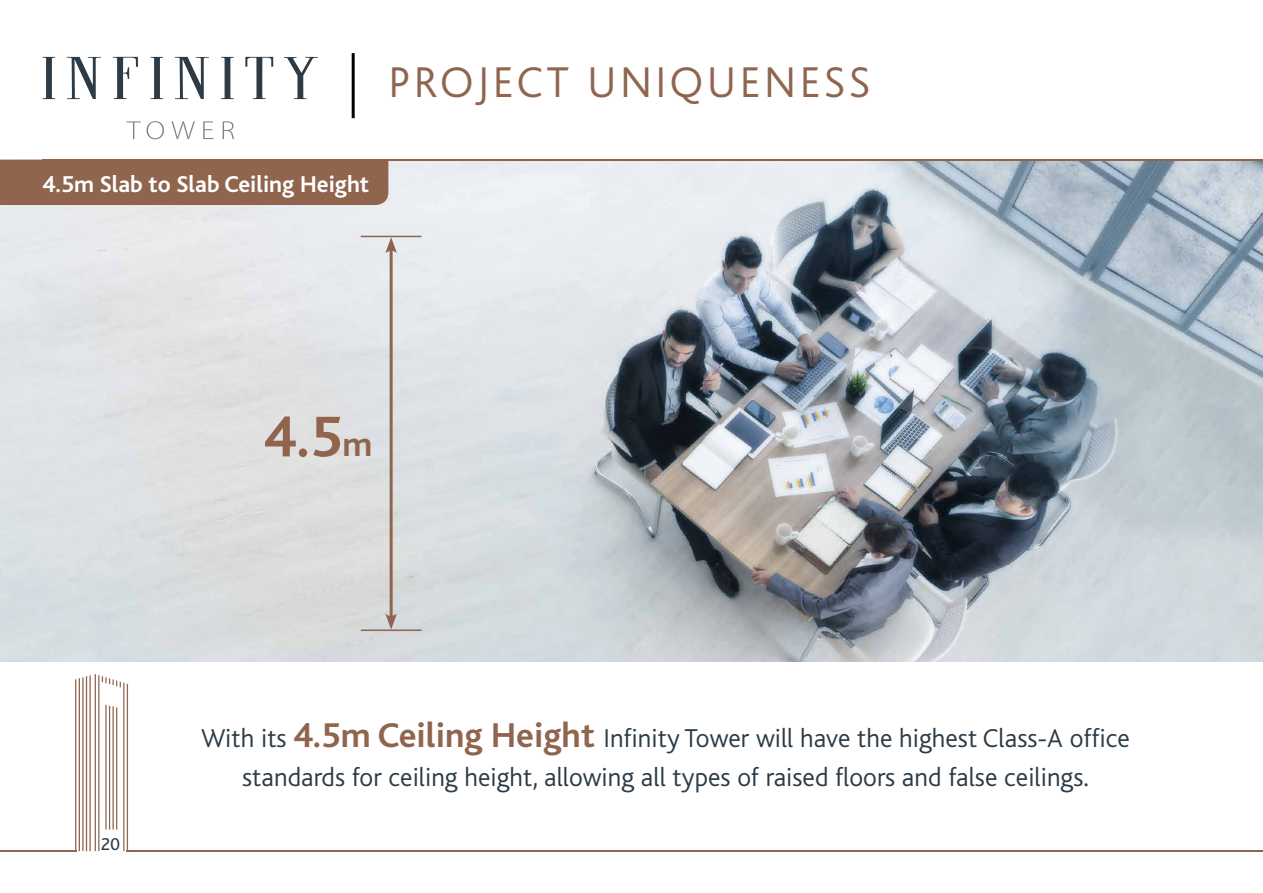
<style>
.page{position:relative;width:1263px;height:893px;background:#fff}
.page>*{position:absolute;margin:0;border:0;box-sizing:border-box;transform-origin:0 0}
.t1{font:700 60px "Bliss";color:#8f654e}
.t2{font:300 45px "Bliss";letter-spacing:.075em;color:#8f654e}
.t3{font:700 36px "Bliss";color:#8f654e}
.t4{font:300 27px/39px "Bliss";color:#2c3b46}
.t5{font:700 24px "Bliss";color:#fff}
.t6{font:18px "Bliss";color:#2c3b46}
</style>
<div class="page">
<img style="left:0;top:161px;width:1263px;height:500px">
<div style="left:0;top:160px;width:388px;height:45px;background:#8f654e"></div>
<hr style="left:79px;top:678px;width:1px;height:173px;background:#8f654e">
<hr style="left:75px;top:679px;width:1px;height:172px;background:#8f654e">
<hr style="left:82px;top:677px;width:2px;height:174px;background:#8f654e">
<hr style="left:86px;top:676px;width:1px;height:175px;background:#8f654e">
<hr style="left:89px;top:675px;width:2px;height:176px;background:#8f654e">
<svg style="left:102px;top:676px;width:19px;height:11px"></svg>
<hr style="left:95px;top:674px;width:1px;height:177px;background:#8f654e">
<hr style="left:98px;top:675px;width:1px;height:176px;background:#8f654e">
<hr style="left:123px;top:682px;width:1px;height:169px;background:#8f654e">
<hr style="left:127px;top:683px;width:1px;height:168px;background:#8f654e">
<hr style="left:116px;top:707px;width:1px;height:123px;background:#8f654e">
<hr style="left:105px;top:705px;width:2px;height:125px;background:#8f654e">
<hr style="left:112px;top:706px;width:2px;height:124px;background:#8f654e">
<hr style="left:109px;top:706px;width:1px;height:124px;background:#8f654e">
<hr style="left:127px;top:851px;width:1136px;height:1px;background:#8f654e">
<hr style="left:0;top:851px;width:76px;height:1px;background:#8f654e">
<svg style="left:43px;top:57px;width:12px;height:42px"></svg>
<svg style="left:67px;top:57px;width:34px;height:42px"></svg>
<svg style="left:113px;top:57px;width:25px;height:42px"></svg>
<svg style="left:151px;top:57px;width:12px;height:42px"></svg>
<svg style="left:175px;top:57px;width:34px;height:42px"></svg>
<svg style="left:221px;top:57px;width:13px;height:42px"></svg>
<svg style="left:245px;top:57px;width:28px;height:42px"></svg>
<svg style="left:284px;top:57px;width:34px;height:42px"></svg>
<svg style="left:127px;top:121px;width:14px;height:18px"></svg>
<svg style="left:147px;top:121px;width:17px;height:18px"></svg>
<svg style="left:172px;top:121px;width:23px;height:18px"></svg>
<svg style="left:203px;top:121px;width:10px;height:18px"></svg>
<svg style="left:223px;top:121px;width:11px;height:18px"></svg>
<hr style="left:352px;top:53px;width:3px;height:65px;background:#000">
<hr style="left:43px;top:160px;width:1220px;height:1px;background:#8f654e">
<hr style="left:390px;top:248px;width:3px;height:371px;background:#8f654e">
<svg style="left:385px;top:237px;width:12px;height:16px"></svg>
<svg style="left:385px;top:613px;width:12px;height:16px"></svg>
<hr style="left:361px;top:236px;width:60px;height:1px;background:#8f654e">
<hr style="left:361px;top:629px;width:60px;height:2px;background:#8f654e">
<h2 class="t2" style="left:388px;top:59px;width:483px">PROJECT UNIQUENESS</h2>
<p class="t5" style="left:43px;top:171px;width:328px">4.5m Slab to Slab Ceiling Height</p>
<h1 class="t1" style="left:264px;top:405px;width:80px">4.5</h1>
<h3 class="t3" style="left:342px;top:426px;width:31px">m</h3>
<p class="t6" style="left:101px;top:835px;width:20px">20</p>
<h3 class="t3" style="left:293px;top:716px;width:303px">4.5m Ceiling Height</h3>
<p class="t4" style="left:242px;top:719px;width:848px;text-indent:-41px">With its<br>standards for ceiling height, allowing all types of raised floors and false ceilings.</p>
<p class="t4" style="left:603px;top:719px;width:528px">Infinity Tower will have the highest Class A- office</p>
</div>
